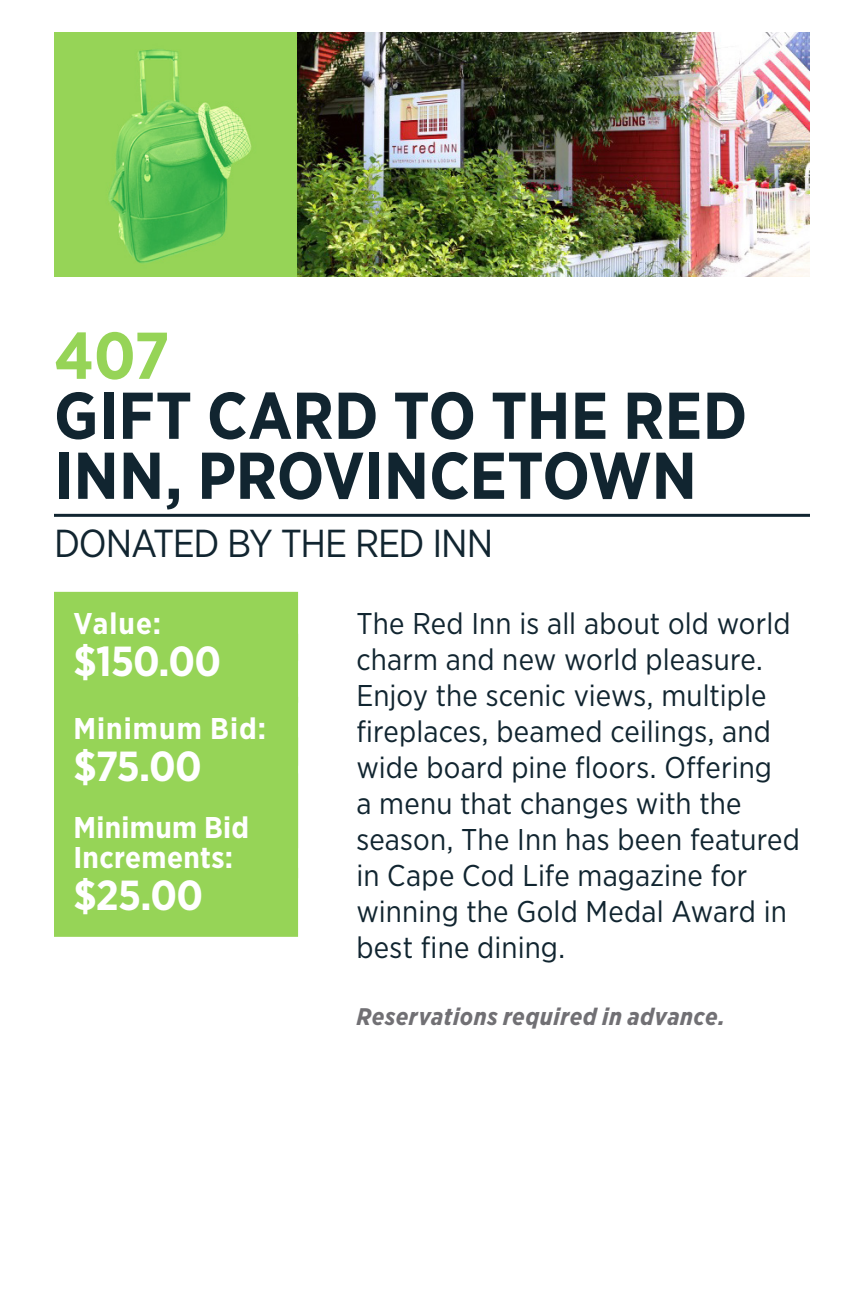
<style>
.page{position:relative;width:864px;height:1296px;background:#fff}
.page>*{position:absolute;margin:0;border:0;box-sizing:border-box;transform-origin:0 0}
.t1{font:700 66px/60px "Gotham Narrow";color:#112530}
.t2{font:700 66px "Gotham Narrow";color:#96d457}
.t3{font:700 42px "Gotham Narrow";letter-spacing:-.015em;color:#fff}
.t4{font:39px "Gotham Narrow";letter-spacing:-.03em;color:#112530}
.t5{font:30px/36px "Gotham Narrow";letter-spacing:.005em;color:#112530}
.t6{font:700 30px/30px "Gotham Narrow";letter-spacing:.015em;color:#fff}
.t7{font:700 30px "Gotham Narrow";letter-spacing:.04em;color:#fff}
.t8{font:italic 700 24px "Gotham Narrow";letter-spacing:.02em;color:#717074}
</style>
<div class="page">
<img style="left:54px;top:32px;width:756px;height:245px">
<hr style="left:54px;top:514px;width:756px;height:3px;background:#112530">
<div style="left:54px;top:592px;width:244px;height:69px;background:#96d457"></div>
<div style="left:54px;top:634px;width:244px;height:69px;background:#96d457"></div>
<div style="left:54px;top:697px;width:244px;height:69px;background:#96d457"></div>
<div style="left:54px;top:737px;width:244px;height:111px;background:#96d457"></div>
<div style="left:54px;top:773px;width:244px;height:105px;background:#96d457"></div>
<div style="left:54px;top:868px;width:244px;height:69px;background:#96d457"></div>
<p class="t2" style="left:54px;top:313px;width:117px">407</p>
<p class="t1" style="left:54px;top:385px;width:695px">GIFT CARD TO THE RED<br>INN, PROVINCETOWN</p>
<p class="t4" style="left:54px;top:519px;width:441px">DONATED BY THE RED INN</p>
<p class="t6" style="left:73px;top:608px;width:89px">Value:</p>
<p class="t3" style="left:73px;top:634px;width:149px">$150.00</p>
<p class="t7" style="left:73px;top:709px;width:194px">Minimum Bid:</p>
<p class="t3" style="left:73px;top:739px;width:130px">$75.00</p>
<p class="t6" style="left:73px;top:812px;width:177px">Minimum Bid<br>Increments:</p>
<p class="t3" style="left:73px;top:868px;width:131px">$25.00</p>
<p class="t5" style="left:356px;top:605px;width:445px">The Red Inn is all about old world charm and new world pleasure.<br>Enjoy the scenic views, multiple fireplaces, beamed ceilings, and wide board pine floors. Offering<br>a menu that changes with the season, The Inn has been featured in Cape Cod Life magazine for winning the Gold Medal Award in best fine dining.</p>
<p class="t8" style="left:356px;top:1001px;width:370px">Reservations required in advance.</p>
</div>
